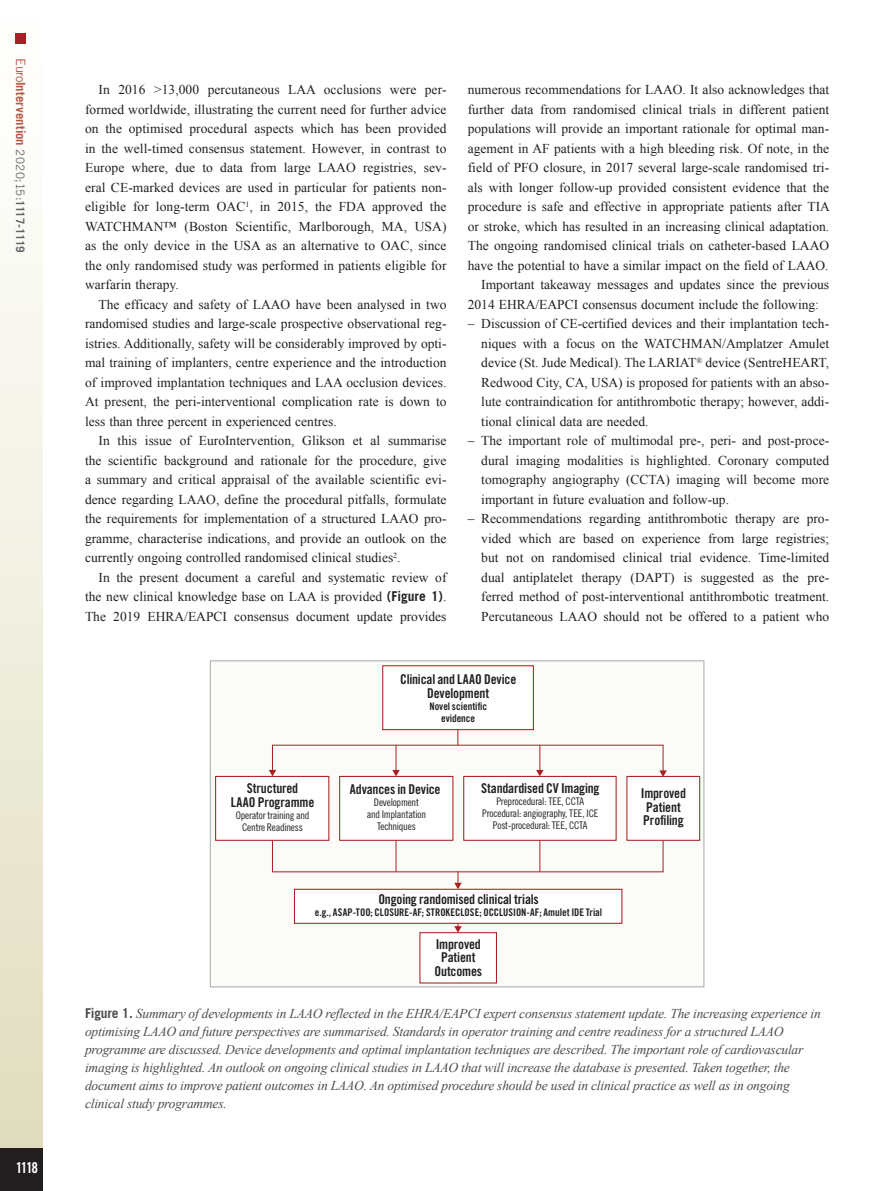
<style>
.page{position:relative;width:893px;height:1191px;background:#fff}
.page>*{position:absolute;margin:0;border:0;box-sizing:border-box;transform-origin:0 0}
.t1{font:15px "Trade Gothic LT Std Bd Cn 20";color:#fff}
.text_paragraph{font:13.5px/19.5px "Times New Roman";color:#231f20;text-align:justify}
.text_1er_paragraph{font:13.5px/19.5px "Times New Roman";color:#231f20;text-align:justify}
.figure_legende{font:italic 13.5px/18px "Times New Roman";letter-spacing:-.015em;color:#4b4c4d}
.t2{font:13.5px/13.5px "Trade Gothic LT Std Bd Cn 20";letter-spacing:-.015em;color:#231f20;text-align:center}
.t3{font:700 12.75px "Trade Gothic LT Std";letter-spacing:.005em;color:#b85744}
.t4{font:10.5px/12px "Trade Gothic LT Std Cn 18";letter-spacing:-.02em;color:#231f20;text-align:center}
.t5{font:10.5px/12px "Trade Gothic LT Std Bd Cn 20";letter-spacing:-.005em;color:#231f20;text-align:center}
.s1{font-weight:400}
.s2{font-weight:400;font-size:11.7px;color:#636366}
.s3{font-size:11.7px;color:#636366}
.s4{font-family:"Trade Gothic LT Std";font-weight:700}
.s5{font-family:"Trade Gothic LT Std";font-weight:700;font-style:normal}
</style>
<div class="page">
<div style="left:0;top:0;width:43px;height:1191px;background:linear-gradient(to bottom,#fff,#dfdcbd)"></div>
<div style="left:0;top:1148px;width:43px;height:43px;background:#231f20"></div>
<div style="left:16px;top:34px;width:10px;height:10px;background:#a72023"></div>
<div style="left:210px;top:661px;width:494px;height:326px;background:#fbfbf7"></div>
<svg style="left:454px;top:923px;width:8px;height:9px"></svg>
<div style="left:627px;top:776px;width:73px;height:64px;background:#fff"></div>
<div style="left:626px;top:776px;width:74px;height:65px;border:1px solid #a72023"></div>
<div style="left:420px;top:932px;width:76px;height:51px;background:#fff"></div>
<div style="left:419px;top:932px;width:78px;height:51px;border:1px solid #a72023"></div>
<div style="left:294px;top:888px;width:328px;height:35px;background:#fff;border:1px solid #a72023"></div>
<svg style="left:272px;top:872px;width:392px;height:17px"></svg>
<svg style="left:272px;top:777px;width:392px;height:95px"></svg>
<svg style="left:223px;top:665px;width:447px;height:112px"></svg>
<div style="left:216px;top:776px;width:113px;height:64px;background:#fff"></div>
<div style="left:215px;top:776px;width:114px;height:65px;border:1px solid #a72023"></div>
<div style="left:210px;top:660px;width:494px;height:327px;border:1px solid #a8a9ad"></div>
<p class="t3" style="left:29px;top:58px;width:195px;rotate:90deg"><span class="s1">Euro</span>Intervention <span class="s2">2020;15:</span><span class="s3">1117-1119</span></p>
<p class="t1" style="left:16px;top:1158px;width:24px">1118</p>
<p class="text_paragraph" style="left:85px;top:80px;width:363px;text-indent:14px">In 2016 &gt;13,000 percutaneous LAA occlusions were per&shy;formed worldwide, illustrating the current need for further advice on the optimised procedural aspects which has been provided in the well-timed consensus statement. However, in contrast to Europe where, due to data from large LAAO registries, sev&shy;eral CE-marked devices are used in particular for patients non&shy;eligible for long-term OAC<sup>1</sup>, in 2015, the FDA approved the WATCHMAN™ (Boston Scientific, Marlborough, MA, USA) as the only device in the USA as an alternative to OAC, since the only randomised study was performed in patients eligible for warfarin therapy.</p>
<p class="text_paragraph" style="left:85px;top:294px;width:363px;text-indent:14px">The efficacy and safety of LAAO have been analysed in two randomised studies and large-scale prospective observational reg&shy;istries. Additionally, safety will be considerably improved by opti&shy;mal training of implanters, centre experience and the introduction of improved implantation techniques and LAA occlusion devices.<br>At present, the peri-interventional complication rate is down to less than three percent in experienced centres.</p>
<p class="text_paragraph" style="left:85px;top:431px;width:363px;text-indent:14px">In this issue of EuroIntervention, Glikson et al summarise the scientific background and rationale for the procedure, give a summary and critical appraisal of the available scientific evi&shy;dence regarding LAAO, define the procedural pitfalls, formulate the requirements for implementation of a structured LAAO pro&shy;gramme, characterise indications, and provide an outlook on the currently ongoing controlled randomised clinical studies<sup>2</sup>.</p>
<p class="text_paragraph" style="left:85px;top:567px;width:363px;text-indent:14px">In the present document a careful and systematic review of the new clinical knowledge base on LAA is provided <span class="s4">(Figure 1)</span>.<br>The 2019 EHRA/EAPCI consensus document update provides</p>
<p class="text_paragraph" style="left:468px;top:80px;width:364px">numerous recommendations for LAAO. It also acknowledges that further data from randomised clinical trials in different patient populations will provide an important rationale for optimal man&shy;agement in AF patients with a high bleeding risk. Of note, in the field of PFO closure, in 2017 several large-scale randomised tri&shy;als with longer follow-up provided consistent evidence that the procedure is safe and effective in appropriate patients after TIA or stroke, which has resulted in an increasing clinical adaptation.<br>The ongoing randomised clinical trials on catheter-based LAAO have the potential to have a similar impact on the field of LAAO.</p>
<p class="text_paragraph" style="left:468px;top:275px;width:363px;text-indent:14px">Important takeaway messages and updates since the previous<br>2014 EHRA/EAPCI consensus document include the following:</p>
<p class="text_1er_paragraph" style="left:481px;top:314px;width:349px;text-indent:-13px">– Discussion of CE-certified devices and their implantation tech&shy;niques with a focus on the WATCHMAN/Amplatzer Amulet device (St. Jude Medical). The LARIAT<sup>®</sup> device (SentreHEART, Redwood City, CA, USA) is proposed for patients with an abso&shy;lute contraindication for antithrombotic therapy; however, addi&shy;tional clinical data are needed.</p>
<p class="text_1er_paragraph" style="left:481px;top:431px;width:349px;text-indent:-13px">– The important role of multimodal pre-, peri- and post-proce&shy;dural imaging modalities is highlighted. Coronary computed tomography angiography (CCTA) imaging will become more important in future evaluation and follow-up.</p>
<p class="text_1er_paragraph" style="left:481px;top:509px;width:349px;text-indent:-13px">– Recommendations regarding antithrombotic therapy are pro&shy;vided which are based on experience from large registries; but not on randomised clinical trial evidence. Time-limited dual antiplatelet therapy (DAPT) is suggested as the pre&shy;ferred method of post-interventional antithrombotic treatment.<br>Percutaneous LAAO should not be offered to a patient who</p>
<p class="t2" style="left:231px;top:781px;width:85px">Structured<br>LAAO Programme</p>
<p class="t4" style="left:236px;top:809px;width:75px">Operator training and<br>Centre Readiness</p>
<p class="t2" style="left:400px;top:673px;width:118px">Clinical and LAAO Device<br>Development</p>
<p class="t5" style="left:429px;top:700px;width:59px">Novel scientific evidence</p>
<p class="t2" style="left:350px;top:782px;width:92px">Advances in Device</p>
<p class="t4" style="left:367px;top:796px;width:61px">Development and Implantation<br>Techniques</p>
<p class="t2" style="left:481px;top:781px;width:120px">Standardised CV Imaging</p>
<p class="t4" style="left:482px;top:794px;width:118px">Preprocedural: TEE, CCTA<br>Procedural: angiography, TEE, ICE<br>Post-procedural: TEE, CCTA</p>
<p class="t2" style="left:641px;top:786px;width:47px;text-align:left">Improved<br>Patient<br>Profiling</p>
<p class="t2" style="left:378px;top:892px;width:162px">Ongoing randomised clinical trials</p>
<p class="t5" style="left:315px;top:906px;width:289px">e.g., ASAP-TOO; CLOSURE-AF; STROKECLOSE; OCCLUSION-AF; Amulet IDE Trial</p>
<p class="t2" style="left:435px;top:937px;width:49px">Improved<br>Patient<br>Outcomes</p>
<p class="figure_legende" style="left:85px;top:1004px;width:737px"><span class="s5">Figure 1.</span> Summary of developments in LAAO reflected in the EHRA/EAPCI expert consensus statement update. The increasing experience in optimising LAAO and future perspectives are summarised. Standards in operator training and centre readiness for a structured LAAO programme are discussed. Device developments and optimal implantation techniques are described. The important role of cardiovascular imaging is highlighted. An outlook on ongoing clinical studies in LAAO that will increase the database is presented. Taken together, the document aims to improve patient outcomes in LAAO. An optimised procedure should be used in clinical practice as well as in ongoing clinical study programmes.</p>
</div>
